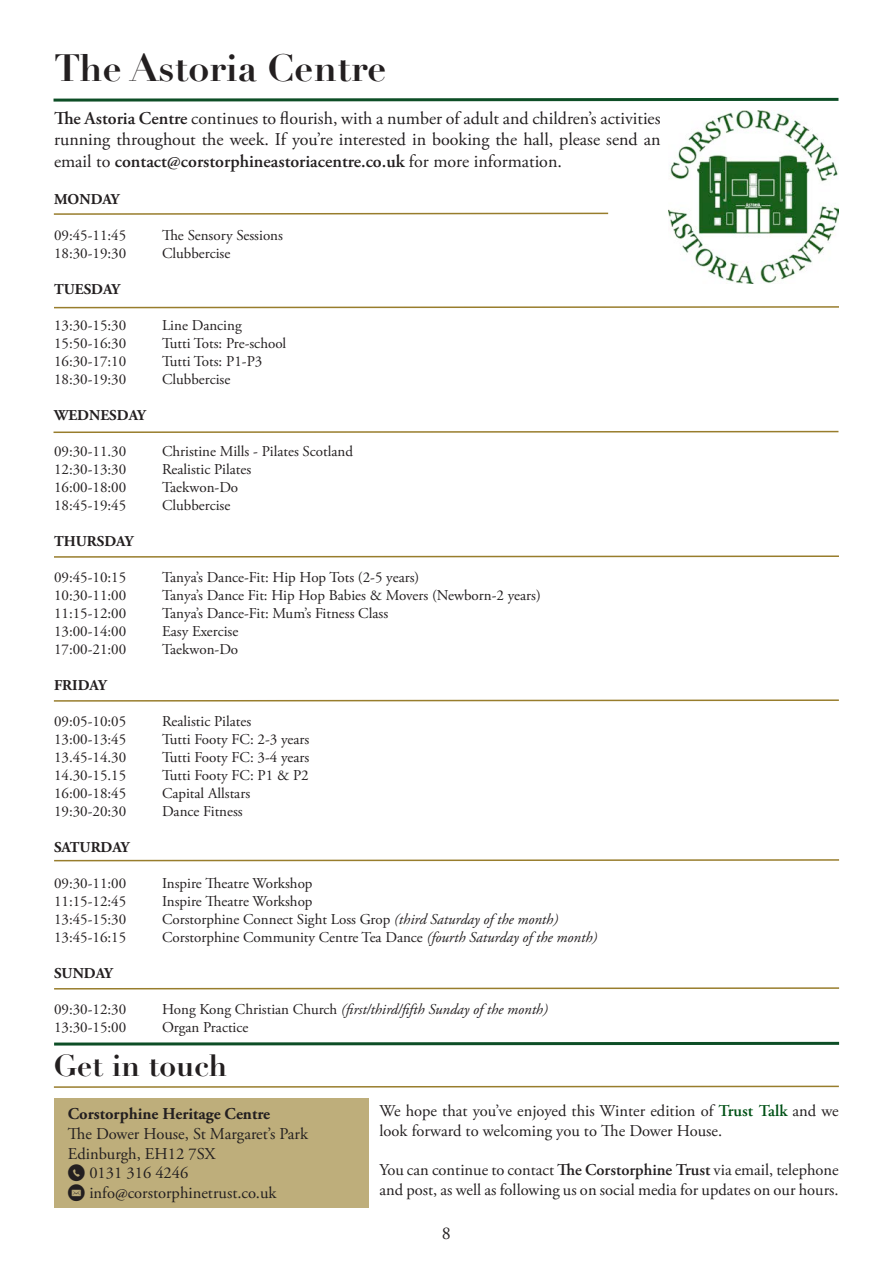
<style>
.page{position:relative;width:893px;height:1263px;background:#fff}
.page>*{position:absolute;margin:0;border:0;box-sizing:border-box;transform-origin:0 0}
.t1{font:700 37.5px "Didot LT Pro";color:#231f20}
.t2{font:700 30px "Didot LT Pro";color:#231f20}
.t3{font:18px/21.6px "Adobe Garamond Pro";color:#231f20;text-align:justify}
.t4{font:16.5px/19.8px "Adobe Garamond Pro";color:#231f20}
.t5{font:700 16.5px "Adobe Garamond Pro";color:#231f20}
.t6{font:15px "Adobe Garamond Pro";color:#231f20}
.t7{font:italic 15px "Adobe Garamond Pro";color:#231f20}
.t8{font:700 15px "Adobe Garamond Pro";color:#231f20}
.s1{font-weight:600}
.s2{font-style:italic}
.s3{font-style:normal}
.s4{font-weight:600;color:#015116}
.s5{font-family:"Social Media Circled"}
</style>
<div class="page">
<div style="left:54px;top:1098px;width:314px;height:109px;background:#beae7b"></div>
<svg style="left:53px;top:97px;width:786px;height:5px"></svg>
<img style="left:668px;top:111px;width:170px;height:172px">
<svg style="left:53px;top:430px;width:786px;height:3px"></svg>
<svg style="left:54px;top:555px;width:785px;height:3px"></svg>
<svg style="left:53px;top:699px;width:786px;height:3px"></svg>
<svg style="left:54px;top:859px;width:786px;height:3px"></svg>
<svg style="left:53px;top:212px;width:556px;height:3px"></svg>
<svg style="left:54px;top:1041px;width:786px;height:5px"></svg>
<svg style="left:54px;top:987px;width:786px;height:3px"></svg>
<svg style="left:53px;top:1085px;width:786px;height:3px"></svg>
<svg style="left:54px;top:306px;width:785px;height:3px"></svg>
<p class="t1" style="left:54px;top:45px;width:334px">The Astoria Centre</p>
<p class="t3" style="left:54px;top:108px;width:608px"><span class="s1">The Astoria Centre</span> continues to flourish, with a number of adult and children’s activities running throughout the week. If you’re interested in booking the hall, please send an email to <span class="s1">contact@corstorphineastoriacentre.co.uk</span> for more information.</p>
<p class="t8" style="left:54px;top:190px;width:67px">MONDAY</p>
<p class="t6" style="left:54px;top:226px;width:74px">09:45-11:45</p>
<p class="t6" style="left:162px;top:226px;width:122px">The Sensory Sessions</p>
<p class="t6" style="left:54px;top:244px;width:74px">18:30-19:30</p>
<p class="t6" style="left:162px;top:244px;width:70px">Clubbercise</p>
<p class="t8" style="left:54px;top:280px;width:68px">TUESDAY</p>
<p class="t6" style="left:54px;top:316px;width:74px">13:30-15:30</p>
<p class="t6" style="left:162px;top:316px;width:81px">Line Dancing</p>
<p class="t6" style="left:54px;top:334px;width:74px">15:50-16:30</p>
<p class="t6" style="left:162px;top:334px;width:126px">Tutti Tots: Pre-school</p>
<p class="t6" style="left:54px;top:352px;width:74px">16:30-17:10</p>
<p class="t6" style="left:162px;top:352px;width:102px">Tutti Tots: P1-P3</p>
<p class="t6" style="left:54px;top:370px;width:74px">18:30-19:30</p>
<p class="t6" style="left:162px;top:370px;width:70px">Clubbercise</p>
<p class="t8" style="left:54px;top:406px;width:93px">WEDNESDAY</p>
<p class="t6" style="left:54px;top:442px;width:74px">09:30-11.30</p>
<p class="t6" style="left:162px;top:442px;width:193px">Christine Mills - Pilates Scotland</p>
<p class="t6" style="left:54px;top:460px;width:74px">12:30-13:30</p>
<p class="t6" style="left:162px;top:460px;width:91px">Realistic Pilates</p>
<p class="t6" style="left:54px;top:478px;width:74px">16:00-18:00</p>
<p class="t6" style="left:162px;top:478px;width:78px">Taekwon-Do</p>
<p class="t6" style="left:54px;top:496px;width:74px">18:45-19:45</p>
<p class="t6" style="left:162px;top:496px;width:70px">Clubbercise</p>
<p class="t8" style="left:54px;top:532px;width:81px">THURSDAY</p>
<p class="t6" style="left:54px;top:568px;width:74px">09:45-10:15</p>
<p class="t6" style="left:162px;top:568px;width:259px">Tanya’s Dance-Fit: Hip Hop Tots (2-5 years)</p>
<p class="t6" style="left:54px;top:586px;width:74px">10:30-11:00</p>
<p class="t6" style="left:162px;top:586px;width:380px">Tanya’s Dance Fit: Hip Hop Babies &amp; Movers (Newborn-2 years)</p>
<p class="t6" style="left:54px;top:604px;width:74px">11:15-12:00</p>
<p class="t6" style="left:162px;top:604px;width:228px">Tanya’s Dance-Fit: Mum’s Fitness Class</p>
<p class="t6" style="left:54px;top:622px;width:74px">13:00-14:00</p>
<p class="t6" style="left:162px;top:622px;width:78px">Easy Exercise</p>
<p class="t6" style="left:54px;top:640px;width:74px">17:00-21:00</p>
<p class="t6" style="left:162px;top:640px;width:78px">Taekwon-Do</p>
<p class="t8" style="left:54px;top:676px;width:54px">FRIDAY</p>
<p class="t6" style="left:54px;top:712px;width:74px">09:05-10:05</p>
<p class="t6" style="left:162px;top:712px;width:91px">Realistic Pilates</p>
<p class="t6" style="left:54px;top:730px;width:74px">13:00-13:45</p>
<p class="t6" style="left:162px;top:730px;width:149px">Tutti Footy FC: 2-3 years</p>
<p class="t6" style="left:54px;top:748px;width:74px">13.45-14.30</p>
<p class="t6" style="left:162px;top:748px;width:149px">Tutti Footy FC: 3-4 years</p>
<p class="t6" style="left:54px;top:766px;width:74px">14.30-15.15</p>
<p class="t6" style="left:162px;top:766px;width:148px">Tutti Footy FC: P1 &amp; P2</p>
<p class="t6" style="left:54px;top:784px;width:74px">16:00-18:45</p>
<p class="t6" style="left:162px;top:784px;width:90px">Capital Allstars</p>
<p class="t6" style="left:54px;top:802px;width:74px">19:30-20:30</p>
<p class="t6" style="left:162px;top:802px;width:82px">Dance Fitness</p>
<p class="t8" style="left:54px;top:838px;width:77px">SATURDAY</p>
<p class="t6" style="left:54px;top:874px;width:74px">09:30-11:00</p>
<p class="t6" style="left:162px;top:874px;width:152px">Inspire Theatre Workshop</p>
<p class="t6" style="left:54px;top:892px;width:74px">11:15-12:45</p>
<p class="t6" style="left:162px;top:892px;width:152px">Inspire Theatre Workshop</p>
<p class="t6" style="left:54px;top:910px;width:74px">13:45-15:30</p>
<p class="t6" style="left:162px;top:910px;width:398px">Corstorphine Connect Sight Loss Grop <span class="s2">(third Saturday of the month)</span></p>
<p class="t6" style="left:54px;top:928px;width:74px">13:45-16:15</p>
<p class="t6" style="left:162px;top:928px;width:437px">Corstorphine Community Centre Tea Dance <span class="s2">(fourth Saturday of the month)</span></p>
<p class="t8" style="left:54px;top:964px;width:60px">SUNDAY</p>
<p class="t6" style="left:54px;top:1000px;width:74px">09:30-12:30</p>
<p class="t7" style="left:162px;top:1000px;width:387px"><span class="s3">Hong Kong Christian Church</span> (first/third/fifth Sunday of the month)</p>
<p class="t6" style="left:54px;top:1018px;width:74px">13:30-15:00</p>
<p class="t6" style="left:162px;top:1018px;width:88px">Organ Practice</p>
<p class="t2" style="left:54px;top:1047px;width:175px">Get in touch</p>
<p class="t4" style="left:379px;top:1101px;width:461px">We hope that you’ve enjoyed this Winter edition of <span class="s4">Trust Talk</span> and we look forward to welcoming you to The Dower House.</p>
<p class="t4" style="left:379px;top:1161px;width:461px">You can continue to contact <span class="s1">The Corstorphine Trust</span> via email, telephone and post, as well as following us on social media for updates on our hours.</p>
<p class="t5" style="left:68px;top:1104px;width:204px">Corstorphine Heritage Centre</p>
<p class="t4" style="left:68px;top:1124px;width:242px">The Dower House, St Margaret’s Park</p>
<p class="t4" style="left:68px;top:1144px;width:210px">Edinburgh, EH12 7SX<br><span class="s5">m</span> 0131 316 4246<br><span class="s5">k</span> info@corstorphinetrust.co.uk</p>
<p class="t3" style="left:442px;top:1223px;width:10px">8</p>
</div>
